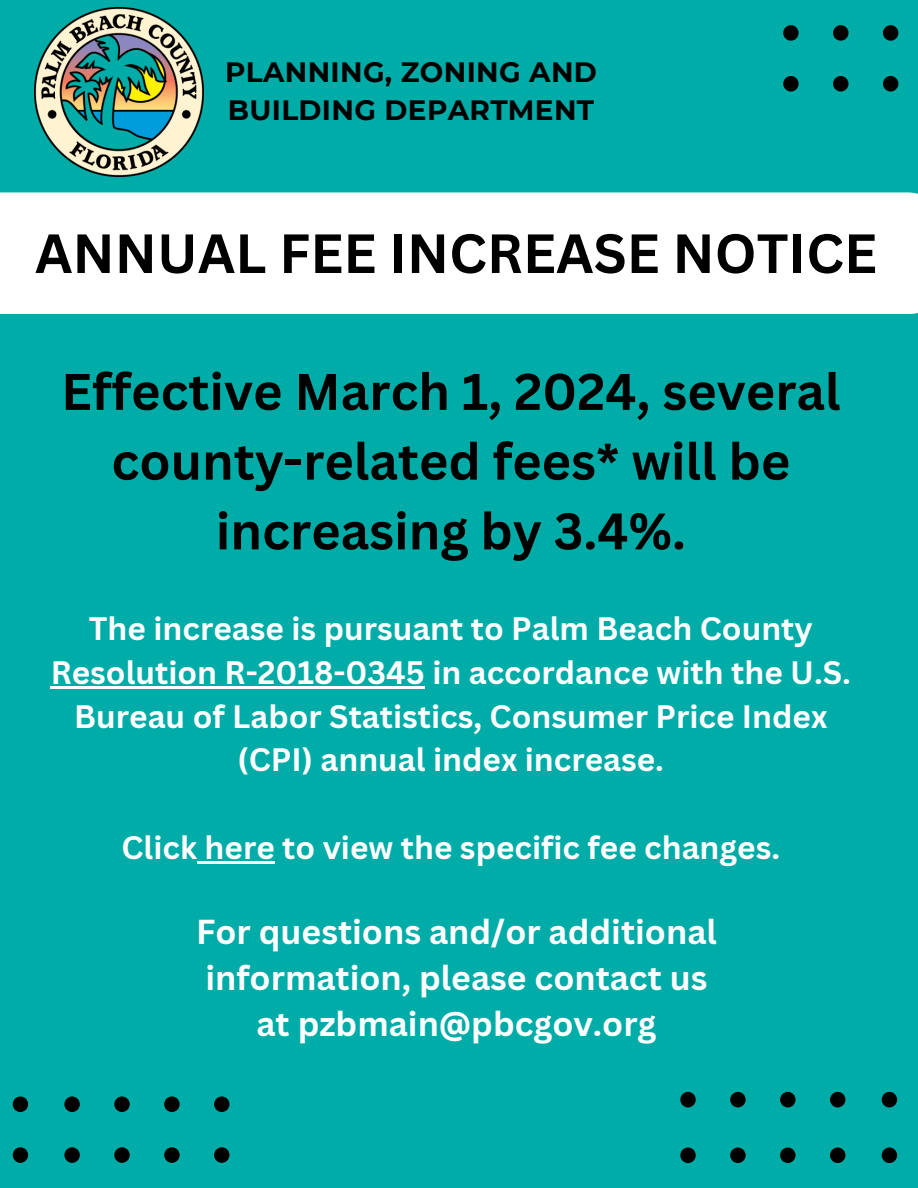
<style>
.page{position:relative;width:918px;height:1188px;background:#00aca7}
.page>*{position:absolute;margin:0;border:0;box-sizing:border-box;transform-origin:0 0}
.t1{font:700 54px "Canva Sans";color:#000}
.t2{font:700 50.25px/69.8px "Canva Sans";color:#000;text-align:center}
.t3{font:700 33.75px/46.2px "Canva Sans";color:#fff;text-align:center}
.t4{font:700 31.65px/43.8px "Canva Sans";color:#fff;text-align:center}
.t5{font:700 27.9px/38.2px "Montserrat";letter-spacing:.015em;color:#000}
</style>
<div class="page">
<img style="left:35px;top:8px;width:169px;height:168px">
<div style="left:214px;top:1096px;width:15px;height:16px;background:#000;border-radius:50%"></div>
<div style="left:13px;top:1096px;width:15px;height:16px;background:#000;border-radius:50%"></div>
<div style="left:214px;top:1147px;width:15px;height:16px;background:#000;border-radius:50%"></div>
<div style="left:13px;top:1147px;width:15px;height:16px;background:#000;border-radius:50%"></div>
<div style="left:164px;top:1096px;width:16px;height:16px;background:#000;border-radius:50%"></div>
<div style="left:164px;top:1147px;width:16px;height:16px;background:#000;border-radius:50%"></div>
<div style="left:114px;top:1096px;width:16px;height:16px;background:#000;border-radius:50%"></div>
<div style="left:114px;top:1147px;width:16px;height:16px;background:#000;border-radius:50%"></div>
<div style="left:64px;top:1096px;width:16px;height:16px;background:#000;border-radius:50%"></div>
<div style="left:64px;top:1147px;width:16px;height:16px;background:#000;border-radius:50%"></div>
<hr style="left:51px;top:686px;width:374px;height:2px;background:#fff">
<hr style="left:197px;top:861px;width:78px;height:3px;background:#fff">
<div style="left:680px;top:1092px;width:16px;height:15px;background:#000;border-radius:50%"></div>
<div style="left:882px;top:1092px;width:15px;height:15px;background:#000;border-radius:50%"></div>
<div style="left:680px;top:1148px;width:16px;height:15px;background:#000;border-radius:50%"></div>
<div style="left:882px;top:1148px;width:15px;height:15px;background:#000;border-radius:50%"></div>
<div style="left:730px;top:1092px;width:16px;height:15px;background:#000;border-radius:50%"></div>
<div style="left:730px;top:1148px;width:16px;height:15px;background:#000;border-radius:50%"></div>
<div style="left:780px;top:1092px;width:16px;height:15px;background:#000;border-radius:50%"></div>
<div style="left:780px;top:1148px;width:16px;height:15px;background:#000;border-radius:50%"></div>
<div style="left:830px;top:1092px;width:15px;height:15px;background:#000;border-radius:50%"></div>
<div style="left:830px;top:1148px;width:15px;height:15px;background:#000;border-radius:50%"></div>
<div style="left:0;top:192px;width:918px;height:122px;background:#fff"></div>
<div style="left:783px;top:76px;width:16px;height:16px;background:#000;border-radius:50%"></div>
<div style="left:783px;top:25px;width:16px;height:16px;background:#000;border-radius:50%"></div>
<div style="left:833px;top:76px;width:16px;height:16px;background:#000;border-radius:50%"></div>
<div style="left:833px;top:25px;width:16px;height:16px;background:#000;border-radius:50%"></div>
<div style="left:883px;top:76px;width:15px;height:16px;background:#000;border-radius:50%"></div>
<div style="left:883px;top:25px;width:15px;height:16px;background:#000;border-radius:50%"></div>
<h2 class="t5" style="left:225px;top:53px;width:373px">PLANNING, ZONING AND<br>BUILDING DEPARTMENT</h2>
<h3 class="t1" style="left:35px;top:215px;width:844px">ANNUAL FEE INCREASE NOTICE</h3>
<p class="t2" style="left:61px;top:356px;width:781px">Effective March 1, 2024, several county-related fees* will be increasing by 3.4%.</p>
<p class="t4" style="left:51px;top:606px;width:802px">The increase is pursuant to Palm Beach County Resolution R-2018-0345 in accordance with the U.S.<br>Bureau of Labor Statistics, Consumer Price Index (CPI) annual index increase.</p>
<h1 class="t4" style="left:122px;top:825px;width:660px">Click here to view the specific fee changes.</h1>
<h3 class="t3" style="left:196px;top:908px;width:522px">For questions and/or additional information, please contact us at pzbmain@pbcgov.org</h3>
</div>
